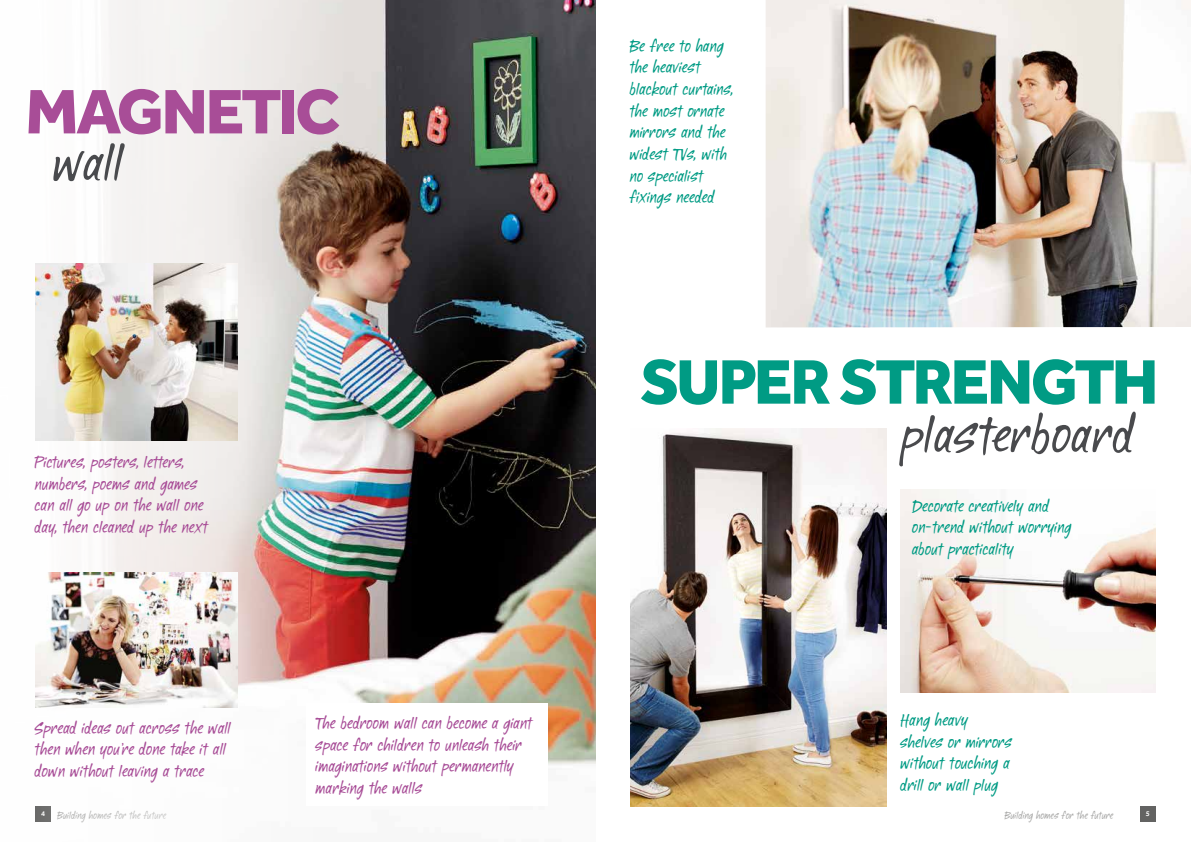
<style>
.page{position:relative;width:1191px;height:842px;background:#fff}
.page>*{position:absolute;margin:0;border:0;box-sizing:border-box;transform-origin:0 0}
.t1{font:800 64.9px "Effra";letter-spacing:-.045em;color:#009b84}
.t2{font:800 64.9px "Effra";letter-spacing:-.04em;color:#a84d97}
.t3{font:56px "Aspire";color:#494a4d}
.t4{font:18px/21.6px "Aspire";color:#a84d97}
.t5{font:18px/21.6px "Aspire";color:#009b84}
.t6{font:11px "Aspire";color:#a8a8a7}
.t7{font:500 7.4px "Effra";color:#fff}
</style>
<div class="page">
<div style="left:1139px;top:806px;width:16px;height:16px;background:#636362"></div>
<img style="left:35px;top:0;width:560px;height:822px">
<img style="left:900px;top:489px;width:255px;height:204px">
<img style="left:631px;top:428px;width:255px;height:378px">
<img style="left:35px;top:573px;width:202px;height:134px">
<img style="left:35px;top:263px;width:202px;height:178px">
<div style="left:306px;top:703px;width:242px;height:102px;background:#fff"></div>
<img style="left:765px;top:0;width:426px;height:327px">
<h1 class="t2" style="left:26px;top:71px;width:316px">MAGNETIC</h1>
<h2 class="t3" style="left:52px;top:132px;width:73px">wall</h2>
<p class="t4" style="left:35px;top:452px;width:175px">Pictures, posters, letters, numbers, poems and games can all go up on the wall one day, then cleaned up the next</p>
<p class="t4" style="left:35px;top:718px;width:198px">Spread ideas out across the wall then when you’re done take it all down without leaving a trace</p>
<p class="t4" style="left:315px;top:713px;width:218px">The bedroom wall can become a giant space for children to unleash their imaginations without permanently marking the walls</p>
<p class="t5" style="left:629px;top:36px;width:105px">Be free to hang the heaviest blackout curtains, the most ornate mirrors and the widest TVs, with no specialist fixings needed</p>
<h1 class="t1" style="left:640px;top:342px;width:519px">SUPER STRENGTH</h1>
<h2 class="t3" style="left:900px;top:404px;width:235px">plasterboard</h2>
<p class="t5" style="left:911px;top:495px;width:161px">Decorate creatively and on-trend without worrying about practicality</p>
<p class="t5" style="left:900px;top:710px;width:113px">Hang heavy shelves or mirrors without touching a drill or wall plug</p>
<p class="t6" style="left:41px;top:809px;width:126px"><sup>4</sup> Building homes for the future</p>
<p class="t6" style="left:1004px;top:809px;width:110px">Building homes for the future</p>
<p class="t7" style="left:1145px;top:809px;width:6px">5</p>
</div>
